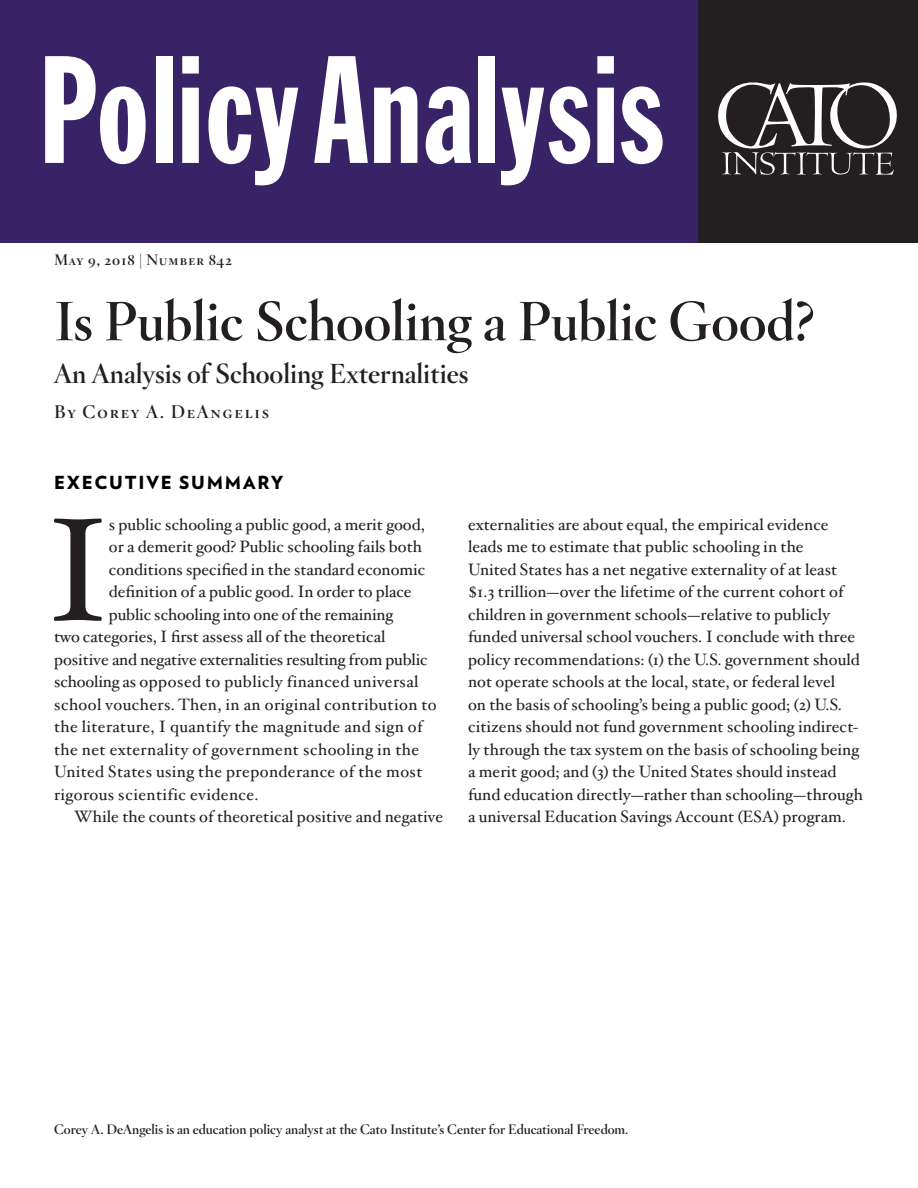
<style>
.page{position:relative;width:918px;height:1188px;background:#fff}
.page>*{position:absolute;margin:0;border:0;box-sizing:border-box;transform-origin:0 0}
.t1{font:150px "Franklin Gothic Std Extra Cond";letter-spacing:.015em;color:#fff;scale:.95 1}
.ES__Drop_cap_paragra{font:147px "Hoefler Txt";color:#231f20}
.Book_Title{font:700 54px "Hoefler Titling";letter-spacing:-.005em;color:#231f20}
.BookSubtitle{font:700 27px "Hoefler Titling";color:#231f20}
.Author{font:700 18px "Hoefler Titling";letter-spacing:.075em;color:#231f20}
.ES-Heading{font:900 18px "Verlag";letter-spacing:.1em;color:#000}
.ES-Body{font:16.5px/22.5px "Hoefler Txt";letter-spacing:.005em;color:#231f20}
.ES__Drop_cap_paragra-2{font:16.5px "Hoefler Txt";color:#231f20}
.ES__Drop_cap_paragra-3{font:16.5px "Hoefler Txt";letter-spacing:.025em;color:#231f20}
.t2{font:700 15px "Hoefler Titling";letter-spacing:.05em;color:#231f20}
.Author_Bio{font:700 13.5px "Hoefler Titling";color:#231f20}
</style>
<div class="page">
<div style="left:0;top:0;width:698px;height:243px;background:#382367"></div>
<div style="left:698px;top:0;width:220px;height:243px;background:#231f20"></div>
<svg style="left:718px;top:82px;width:179px;height:93px"></svg>
<h1 class="t1" style="left:39px;top:30px;width:660px">PolicyAnalysis</h1>
<p class="t2" style="left:54px;top:248px;width:179px">May 9, 2018 | Number 842</p>
<p class="Book_Title" style="left:54px;top:278px;width:762px">Is Public Schooling a Public Good?</p>
<p class="BookSubtitle" style="left:54px;top:352px;width:416px">An Analysis of Schooling Externalities</p>
<p class="Author" style="left:54px;top:397px;width:217px">By Corey A. DeAngelis</p>
<p class="ES-Heading" style="left:54px;top:468px;width:231px">EXECUTIVE SUMMARY</p>
<p class="ES__Drop_cap_paragra" style="left:45px;top:461px;width:66px">I</p>
<p class="ES__Drop_cap_paragra-2" style="left:109px;top:512px;width:317px">s public schooling a public good, a merit good,</p>
<p class="ES__Drop_cap_paragra-2" style="left:109px;top:535px;width:315px">or a demerit good? Public schooling fails both</p>
<p class="ES__Drop_cap_paragra-2" style="left:109px;top:557px;width:318px">conditions specified in the standard economic</p>
<p class="ES__Drop_cap_paragra-2" style="left:109px;top:580px;width:304px">definition of a public good. In order to place</p>
<p class="ES__Drop_cap_paragra-2" style="left:109px;top:602px;width:286px">public schooling into one of the remaining</p>
<p class="ES__Drop_cap_paragra-2" style="left:54px;top:625px;width:333px">two categories, I first assess all of the theoretical</p>
<p class="ES__Drop_cap_paragra-2" style="left:54px;top:647px;width:375px">positive and negative externalities resulting from public</p>
<p class="ES__Drop_cap_paragra-3" style="left:54px;top:670px;width:366px">schooling as opposed to publicly financed universal</p>
<p class="ES__Drop_cap_paragra-3" style="left:54px;top:692px;width:384px">school vouchers. Then, in an original contribution to</p>
<p class="ES__Drop_cap_paragra-3" style="left:54px;top:715px;width:370px">the literature, I quantify the magnitude and sign of</p>
<p class="ES__Drop_cap_paragra-3" style="left:54px;top:737px;width:367px">the net externality of government schooling in the</p>
<p class="ES__Drop_cap_paragra-3" style="left:54px;top:760px;width:370px">United States using the preponderance of the most</p>
<p class="ES__Drop_cap_paragra-3" style="left:54px;top:782px;width:206px">rigorous scientific evidence.</p>
<p class="ES-Body" style="left:74px;top:805px;width:370px">While the counts of theoretical positive and negative</p>
<p class="ES-Body" style="left:468px;top:512px;width:396px">externalities are about equal, the empirical evidence leads me to estimate that public schooling in the<br>United States has a net negative externality of at least $1.3 trillion—over the lifetime of the current cohort of children in government schools—relative to publicly funded universal school vouchers. I conclude with three policy recommendations: (1) the U.S. government should not operate schools at the local, state, or federal level<br>on the basis of schooling’s being a public good; (2) U.S. citizens should not fund government schooling indirect&shy;ly through the tax system on the basis of schooling being a merit good; and (3) the United States should instead fund education directly—rather than schooling—through a universal Education Savings Account (ESA) program.</p>
<p class="Author_Bio" style="left:54px;top:1118px;width:576px">Corey A. DeAngelis is an education policy analyst at the Cato Institute’s Center for Educational Freedom.</p>
</div>
